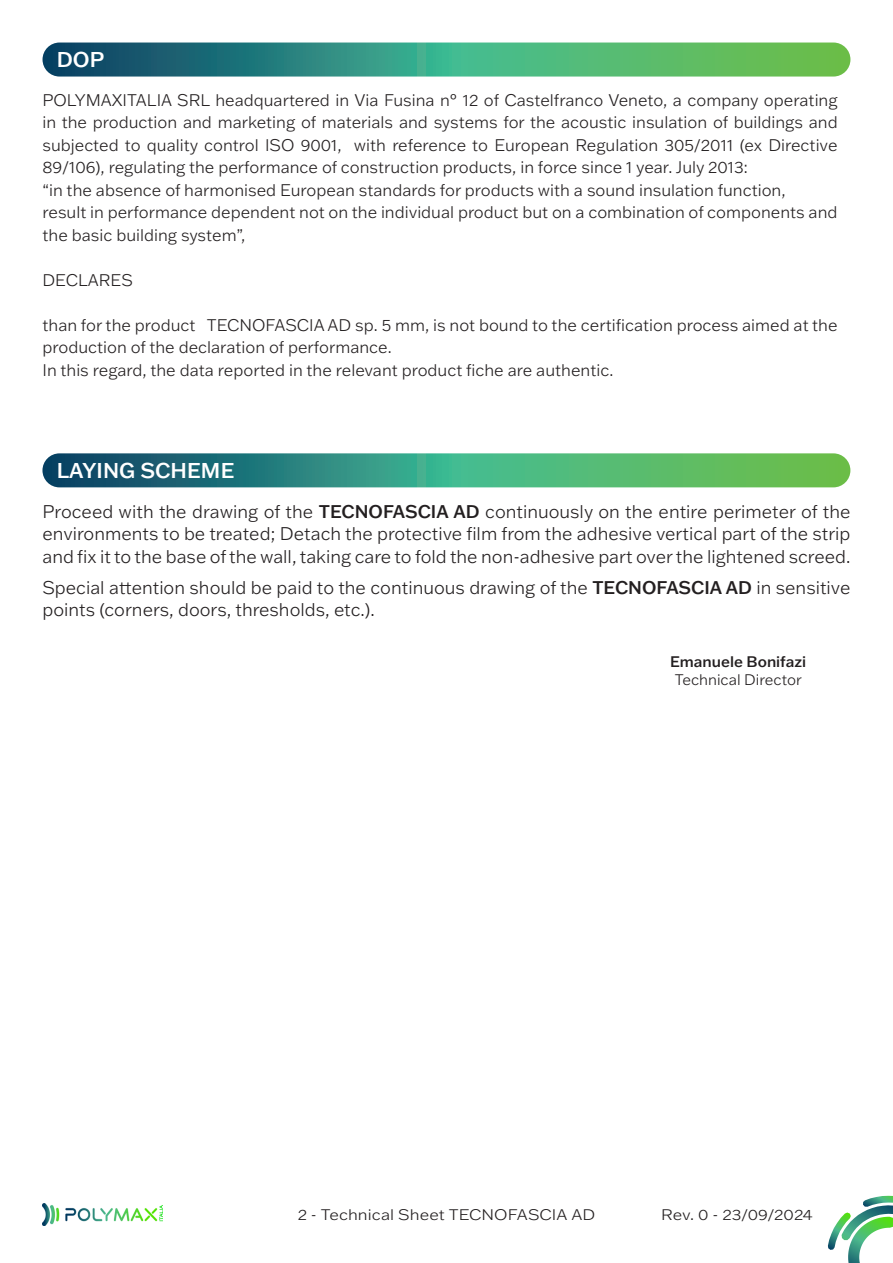
<style>
.page{position:relative;width:893px;height:1263px;background:#fff}
.page>*{position:absolute;margin:0;border:0;box-sizing:border-box;transform-origin:0 0}
.TITOLI_paragrafi{font:500 21px "Franklin Gothic ATF";color:#fff}
.Generale_testo_bianco{font:300 18px/22.5px "Franklin Gothic ATF";color:#231f20;text-align:justify}
.PARAGRAFO_DI_TESTO{font:300 16.5px/22.5px "Franklin Gothic ATF";color:#231f20}
.t1{font:300 15px "Franklin Gothic ATF";color:#231f20;scale:1.1 1}
.t2{font:300 15px "Franklin Gothic ATF";color:#231f20}
.t3{font:500 15px "Franklin Gothic ATF";color:#231f20}
.s1{font-weight:500}
</style>
<div class="page">
<svg style="left:827px;top:1195px;width:66px;height:68px"></svg>
<img style="left:43px;top:1204px;width:119px;height:21px">
<svg style="left:43px;top:43px;width:807px;height:34px;background:#409b75"></svg>
<svg style="left:42px;top:453px;width:808px;height:34px;background:#409a74"></svg>
<p class="TITOLI_paragrafi" style="left:57px;top:46px;width:49px">DOP</p>
<p class="PARAGRAFO_DI_TESTO" style="left:43px;top:88px;width:797px;text-align:justify">POLYMAXITALIA SRL headquartered in Via Fusina n° 12 of Castelfranco Veneto, a company operating in the production and marketing of materials and systems for the acoustic insulation of buildings and subjected to quality control ISO 9001, with reference to European Regulation 305/2011 (ex Directive 89/106), regulating the performance of construction products, in force since 1 year. July 2013:</p>
<p class="PARAGRAFO_DI_TESTO" style="left:43px;top:178px;width:745px">“in the absence of harmonised European standards for products with a sound insulation function,</p>
<p class="PARAGRAFO_DI_TESTO" style="left:43px;top:201px;width:796px">result in performance dependent not on the individual product but on a combination of components and the basic building system”,</p>
<p class="PARAGRAFO_DI_TESTO" style="left:43px;top:268px;width:92px">DECLARES</p>
<p class="PARAGRAFO_DI_TESTO" style="left:43px;top:313px;width:797px">than for the product TECNOFASCIA AD sp. 5 mm, is not bound to the certification process aimed at the production of the declaration of performance.</p>
<p class="PARAGRAFO_DI_TESTO" style="left:43px;top:358px;width:572px">In this regard, the data reported in the relevant product fiche are authentic.</p>
<p class="TITOLI_paragrafi" style="left:57px;top:457px;width:179px">LAYING SCHEME</p>
<p class="Generale_testo_bianco" style="left:42px;top:500px;width:809px">Proceed with the drawing of the <span class="s1">TECNOFASCIA AD</span> continuously on the entire perimeter of the environments to be treated; Detach the protective film from the adhesive vertical part of the strip and fix it to the base of the wall, taking care to fold the non-adhesive part over the lightened screed.</p>
<p class="Generale_testo_bianco" style="left:42px;top:576px;width:809px">Special attention should be paid to the continuous drawing of the <span class="s1">TECNOFASCIA AD</span> in sensitive points (corners, doors, thresholds, etc.).</p>
<p class="t3" style="left:670px;top:651px;width:138px">Emanuele Bonifazi</p>
<p class="t2" style="left:675px;top:669px;width:128px">Technical Director</p>
<p class="t1" style="left:298px;top:1204px;width:272px">2 - Technical Sheet TECNOFASCIA AD</p>
<p class="t1" style="left:661px;top:1205px;width:139px">Rev. 0 - 23/09/2024</p>
</div>
